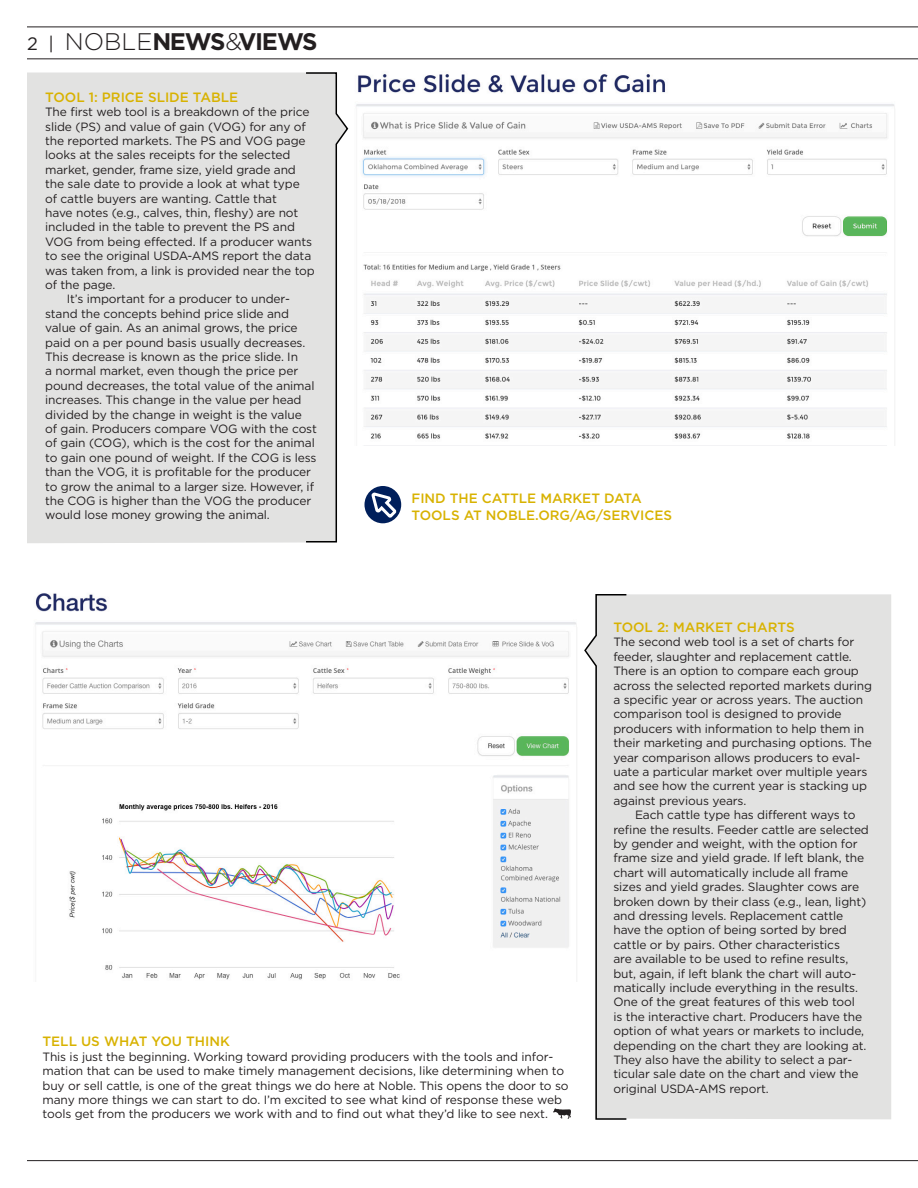
<style>
.page{position:relative;width:918px;height:1188px;background:#fff}
.page>*{position:absolute;margin:0;border:0;box-sizing:border-box;transform-origin:0 0}
.t1{font:700 24px "Gotham";letter-spacing:-.06em;color:#231f20}
.t2{font:500 13.5px/16.2px "Gotham";color:#d8b200}
.t3{font:12px/14.4px "Gotham";letter-spacing:-.01em;color:#231f20}
.s1{font-weight:400;font-size:18px}
.s2{font-weight:300}
</style>
<div class="page">
<hr style="left:27px;top:1160px;width:891px;height:1px;background:#231f20">
<hr style="left:27px;top:58px;width:891px;height:1px;background:#231f20">
<hr style="left:27px;top:27px;width:891px;height:1px;background:#231f20">
<div style="left:27px;top:73px;width:278px;height:470px;background:#e2e2e1"></div>
<div style="left:628px;top:594px;width:263px;height:525px;background:#e2e2e1"></div>
<img style="left:554px;top:1108px;width:17px;height:10px">
<img style="left:35px;top:593px;width:542px;height:387px">
<img style="left:356px;top:74px;width:539px;height:372px">
<div style="left:365px;top:486px;width:36px;height:37px;background:#001f5b;border-radius:50%"></div>
<svg style="left:370px;top:490px;width:29px;height:31px"></svg>
<svg style="left:584px;top:594px;width:44px;height:526px"></svg>
<svg style="left:305px;top:72px;width:44px;height:471px"></svg>
<h1 class="t1" style="left:27px;top:26px;width:292px"><span class="s1">2 |</span> <span class="s2">NOBLE</span>NEWS<span class="s2">&amp;</span>VIEWS</h1>
<p class="t2" style="left:45px;top:89px;width:195px">TOOL 1: PRICE SLIDE TABLE</p>
<p class="t3" style="left:45px;top:105px;width:266px">The first web tool is a breakdown of the price</p>
<p class="t3" style="left:45px;top:119px;width:262px">slide (PS) and value of gain (VOG) for any of</p>
<p class="t3" style="left:45px;top:133px;width:262px">the reported markets. The PS and VOG page</p>
<p class="t3" style="left:45px;top:148px;width:247px">looks at the sales receipts for the selected</p>
<p class="t3" style="left:45px;top:162px;width:252px">market, gender, frame size, yield grade and</p>
<p class="t3" style="left:45px;top:177px;width:256px">the sale date to provide a look at what type</p>
<p class="t3" style="left:45px;top:191px;width:233px">of cattle buyers are wanting. Cattle that</p>
<p class="t3" style="left:45px;top:205px;width:255px">have notes (e.g., calves, thin, fleshy) are not</p>
<p class="t3" style="left:45px;top:220px;width:251px">included in the table to prevent the PS and</p>
<p class="t3" style="left:45px;top:234px;width:268px">VOG from being effected. If a producer wants</p>
<p class="t3" style="left:45px;top:249px;width:268px">to see the original USDA-AMS report the data</p>
<p class="t3" style="left:45px;top:263px;width:271px">was taken from, a link is provided near the top</p>
<p class="t3" style="left:45px;top:277px;width:72px">of the page.</p>
<p class="t3" style="left:67px;top:292px;width:225px">It’s important for a producer to under-</p>
<p class="t3" style="left:45px;top:306px;width:245px">stand the concepts behind price slide and</p>
<p class="t3" style="left:45px;top:321px;width:254px">value of gain. As an animal grows, the price</p>
<p class="t3" style="left:45px;top:335px;width:262px">paid on a per pound basis usually decreases.</p>
<p class="t3" style="left:45px;top:349px;width:254px">This decrease is known as the price slide. In</p>
<p class="t3" style="left:45px;top:364px;width:255px">a normal market, even though the price per</p>
<p class="t3" style="left:45px;top:378px;width:271px">pound decreases, the total value of the animal</p>
<p class="t3" style="left:45px;top:393px;width:258px">increases. This change in the value per head</p>
<p class="t3" style="left:45px;top:407px;width:258px">divided by the change in weight is the value</p>
<p class="t3" style="left:45px;top:421px;width:273px">of gain. Producers compare VOG with the cost</p>
<p class="t3" style="left:45px;top:436px;width:271px">of gain (COG), which is the cost for the animal</p>
<p class="t3" style="left:45px;top:450px;width:273px">to gain one pound of weight. If the COG is less</p>
<p class="t3" style="left:45px;top:465px;width:267px">than the VOG, it is profitable for the producer</p>
<p class="t3" style="left:45px;top:479px;width:270px">to grow the animal to a larger size. However, if</p>
<p class="t3" style="left:45px;top:493px;width:268px">the COG is higher than the VOG the producer</p>
<p class="t3" style="left:45px;top:508px;width:226px">would lose money growing the animal.</p>
<p class="t2" style="left:411px;top:490px;width:262px">FIND THE CATTLE MARKET DATA<br>TOOLS AT NOBLE.ORG/AG/SERVICES</p>
<p class="t2" style="left:43px;top:1033px;width:189px">TELL US WHAT YOU THINK</p>
<p class="t3" style="left:43px;top:1049px;width:528px">This is just the beginning. Working toward providing producers with the tools and infor&shy;mation that can be used to make timely management decisions, like determining when to buy or sell cattle, is one of the great things we do here at Noble. This opens the door to so many more things we can start to do. I’m excited to see what kind of response these web tools get from the producers we work with and to find out what they’d like to see next.</p>
<p class="t2" style="left:613px;top:619px;width:183px">TOOL 2: MARKET CHARTS</p>
<p class="t3" style="left:613px;top:635px;width:260px">The second web tool is a set of charts for feeder, slaughter and replacement cattle.<br>There is an option to compare each group across the selected reported markets during a specific year or across years. The auction comparison tool is designed to provide producers with information to help them in their marketing and purchasing options. The year comparison allows producers to eval&shy;uate a particular market over multiple years and see how the current year is stacking up against previous years.</p>
<p class="t3" style="left:613px;top:808px;width:257px;text-indent:22px">Each cattle type has different ways to refine the results. Feeder cattle are selected by gender and weight, with the option for frame size and yield grade. If left blank, the chart will automatically include all frame sizes and yield grades. Slaughter cows are broken down by their class (e.g., lean, light) and dressing levels. Replacement cattle have the option of being sorted by bred cattle or by pairs. Other characteristics<br>are available to be used to refine results, but, again, if left blank the chart will auto&shy;matically include everything in the results.<br>One of the great features of this web tool<br>is the interactive chart. Producers have the option of what years or markets to include, depending on the chart they are looking at.<br>They also have the ability to select a par&shy;ticular sale date on the chart and view the original USDA-AMS report.</p>
</div>
